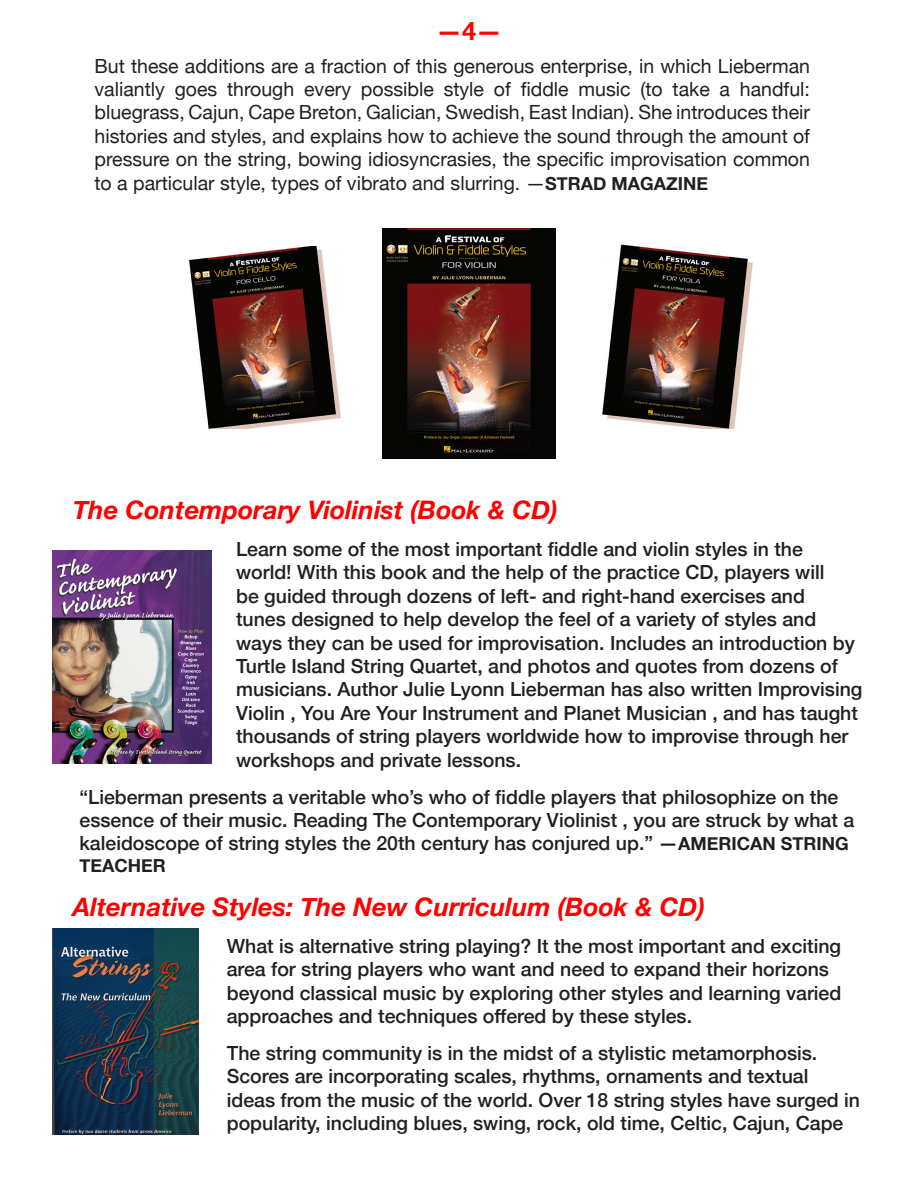
<style>
.page{position:relative;width:918px;height:1188px;background:#fff}
.page>*{position:absolute;margin:0;border:0;box-sizing:border-box;transform-origin:0 0}
.t1{font:italic 700 25.5px "Helvetica Neue";color:#f00}
.t2{font:700 25.5px "Helvetica Neue";color:#f00}
.t3{font:500 19.5px/23.4px "Helvetica Neue";color:#231f20}
.t4{font:19.5px/23.4px "Helvetica Neue";color:#231f20;text-align:justify}
.t5{font:700 18px "Helvetica Neue";color:#231f20}
.s1{font-weight:700;font-size:18px}
</style>
<div class="page">
<img style="left:189px;top:247px;width:152px;height:182px">
<img style="left:602px;top:245px;width:151px;height:183px">
<img style="left:383px;top:229px;width:173px;height:229px">
<img style="left:52px;top:551px;width:160px;height:212px">
<img style="left:52px;top:928px;width:147px;height:207px">
<h1 class="t2" style="left:437px;top:11px;width:67px">—4—</h1>
<p class="t4" style="left:94px;top:55px;width:717px">But these additions are a fraction of this generous enterprise, in which Lieberman valiantly goes through every possible style of fiddle music (to take a handful: bluegrass, Cajun, Cape Breton, Galician, Swedish, East Indian). She introduces their histories and styles, and explains how to achieve the sound through the amount of pressure on the string, bowing idiosyncrasies, the specific improvisation common to a particular style, types of vibrato and slurring. —<span class="s1">STRAD MAGAZINE</span></p>
<h1 class="t1" style="left:73px;top:490px;width:487px">The Contemporary Violinist (Book &amp; CD)</h1>
<p class="t3" style="left:236px;top:536px;width:628px">Learn some of the most important fiddle and violin styles in the world! With this book and the help of the practice CD, players will<br>be guided through dozens of left- and right-hand exercises and<br>tunes designed to help develop the feel of a variety of styles and ways they can be used for improvisation. Includes an introduction by Turtle Island String Quartet, and photos and quotes from dozens of musicians. Author Julie Lyonn Lieberman has also written Improvising Violin , You Are Your Instrument and Planet Musician , and has taught thousands of string players worldwide how to improvise through her workshops and private lessons.</p>
<p class="t3" style="left:79px;top:783px;width:776px">“Lieberman presents a veritable who’s who of fiddle players that philosophize on the essence of their music. Reading The Contemporary Violinist , you are struck by what a kaleidoscope of string styles the 20th century has conjured up.” —<span class="s1">AMERICAN STRING</span></p>
<p class="t5" style="left:79px;top:851px;width:88px">TEACHER</p>
<h1 class="t1" style="left:73px;top:887px;width:634px">Alternative Styles: The New Curriculum (Book &amp; CD)</h1>
<p class="t3" style="left:227px;top:933px;width:616px">What is alternative string playing? It the most important and exciting area for string players who want and need to expand their horizons beyond classical music by exploring other styles and learning varied approaches and techniques offered by these styles.</p>
<p class="t3" style="left:227px;top:1040px;width:635px">The string community is in the midst of a stylistic metamorphosis.<br>Scores are incorporating scales, rhythms, ornaments and textual ideas from the music of the world. Over 18 string styles have surged in popularity, including blues, swing, rock, old time, Celtic, Cajun, Cape</p>
</div>
